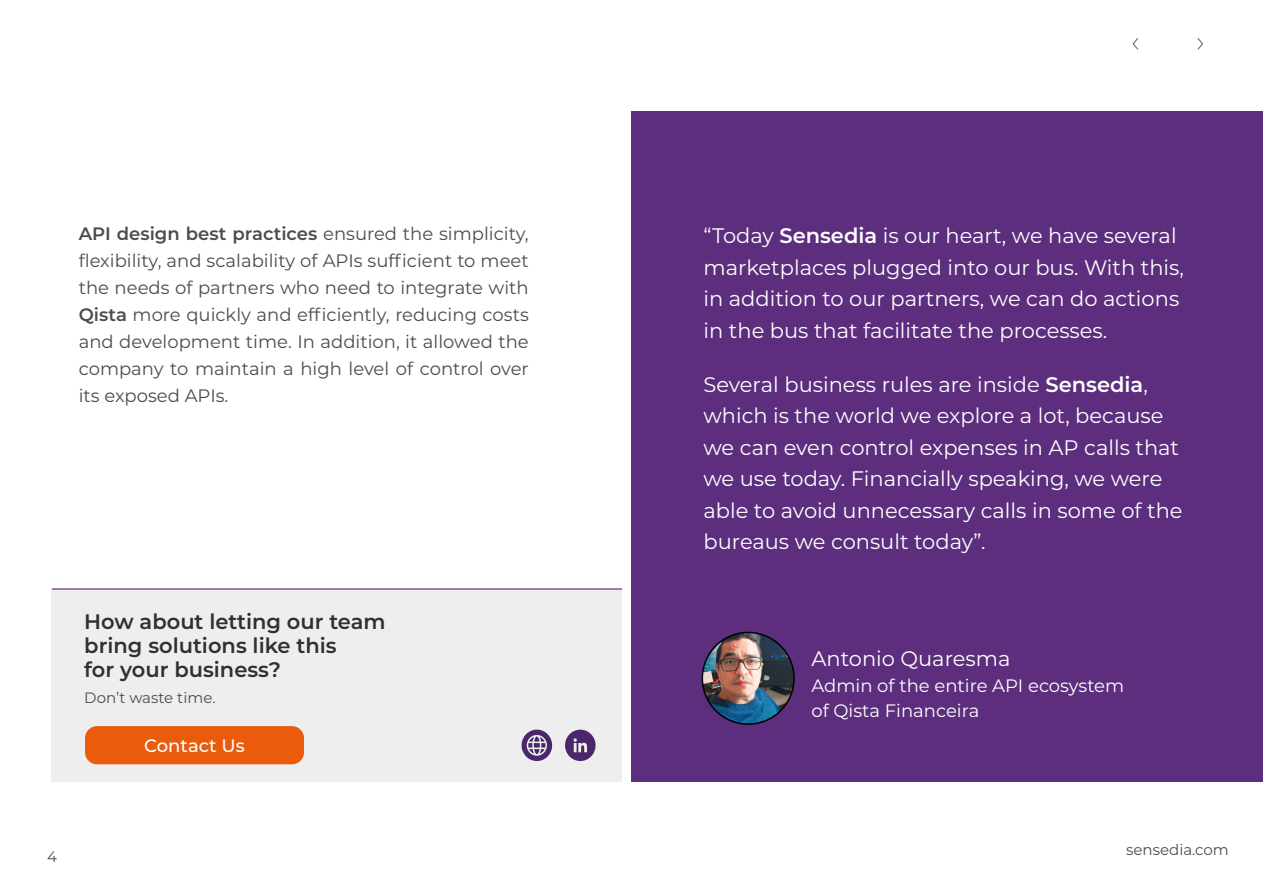
<style>
.page{position:relative;width:1263px;height:893px;background:#fff}
.page>*{position:absolute;margin:0;border:0;box-sizing:border-box;transform-origin:0 0}
.t1{font:21px/31.5px "Montserrat";color:#fff}
.t2{font:600 21px/24px "Montserrat";color:#303030}
.t3{font:18px/27px "Montserrat";color:#4c4c4c;text-align:justify}
.t4{font:18px/25.5px "Montserrat";color:#fff}
.t5{font:500 18px "Montserrat";color:#fff}
.t6{font:15px "Montserrat";color:#4c4c4c}
.s1{font-weight:600}
</style>
<div class="page">
<svg style="left:1197px;top:38px;width:6px;height:12px"></svg>
<svg style="left:1133px;top:38px;width:5px;height:12px"></svg>
<div style="left:631px;top:111px;width:632px;height:671px;background:#5c2e7d"></div>
<img style="left:702px;top:632px;width:92px;height:92px;border-radius:46px">
<div style="left:701px;top:632px;width:94px;height:93px;border:2px solid #000;border-radius:50%"></div>
<div style="left:52px;top:589px;width:570px;height:193px;background:#eee"></div>
<hr style="left:52px;top:588px;width:570px;height:2px;background:#80539d">
<div style="left:85px;top:726px;width:219px;height:38px;background:#ea5b0c;border-radius:12px"></div>
<svg style="left:522px;top:730px;width:31px;height:31px"></svg>
<svg style="left:565px;top:730px;width:30px;height:31px"></svg>
<p class="t3" style="left:79px;top:220px;width:452px"><span class="s1">API design best practices</span> ensured the simplicity, flexibility, and scalability of APIs sufficient to meet the needs of partners who need to integrate with <span class="s1">Qista</span> more quickly and efficiently, reducing costs and development time. In addition, it allowed the company to maintain a high level of control over its exposed APIs.</p>
<p class="t1" style="left:703px;top:219px;width:482px">“Today <span class="s1">Sensedia</span> is our heart, we have several marketplaces plugged into our bus. With this, in addition to our partners, we can do actions in the bus that facilitate the processes.</p>
<p class="t1" style="left:703px;top:368px;width:481px">Several business rules are inside <span class="s1">Sensedia</span>, which is the world we explore a lot, because we can even control expenses in AP calls that we use today. Financially speaking, we were able to avoid unnecessary calls in some of the bureaus we consult today”.</p>
<p class="t2" style="left:84px;top:608px;width:303px">How about letting our team bring solutions like this<br>for your business?</p>
<p class="t6" style="left:84px;top:688px;width:133px">Don’t waste time.</p>
<p class="t5" style="left:144px;top:733px;width:102px">Contact Us</p>
<p class="t1" style="left:811px;top:642px;width:201px">Antonio Quaresma</p>
<p class="t4" style="left:811px;top:672px;width:314px">Admin of the entire API ecosystem of Qista Financeira</p>
<p class="t6" style="left:47px;top:846px;width:11px">4</p>
<p class="t6" style="left:1126px;top:839px;width:104px">sensedia.com</p>
</div>
